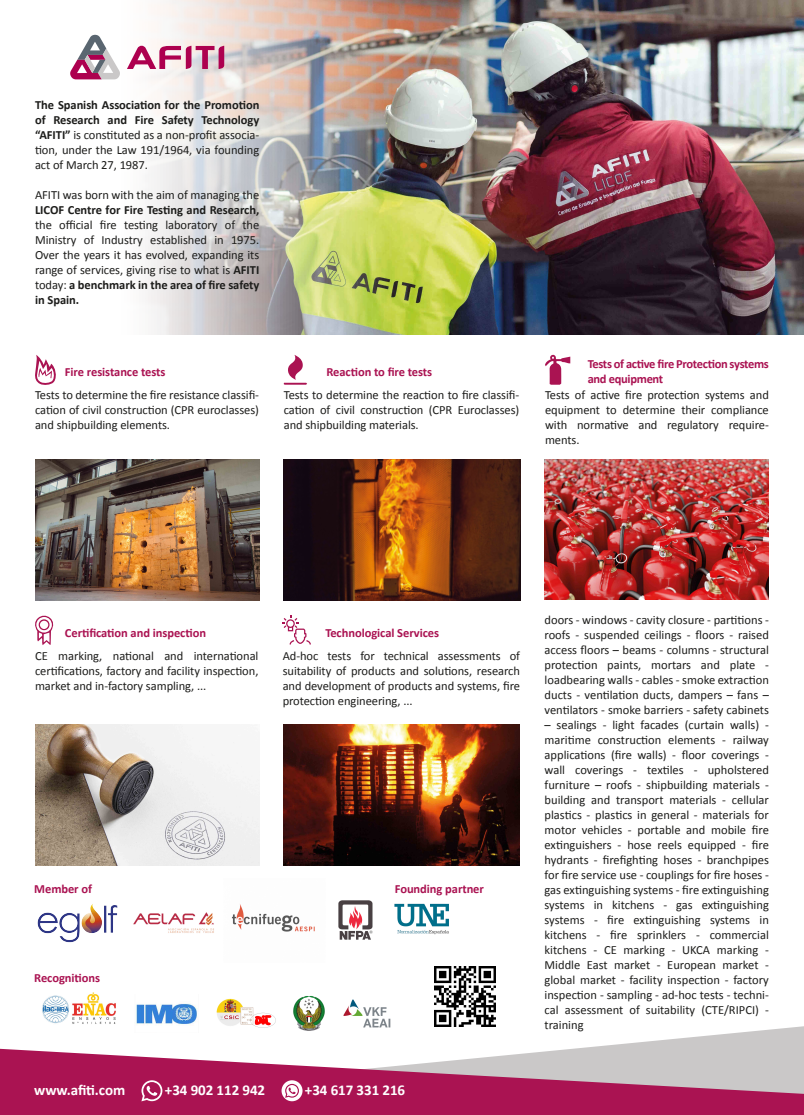
<style>
.page{position:relative;width:804px;height:1115px;background:#fff}
.page>*{position:absolute;margin:0;border:0;box-sizing:border-box;transform-origin:0 0}
.t1{font:700 15px "Calibri";letter-spacing:-.005em;color:#fff}
.t2{font:12.5px/15px "Calibri";letter-spacing:-.005em;color:#1d1d1b;text-align:justify}
.t3{font:700 12.5px "Calibri";letter-spacing:-.005em;color:#aa1352}
.t4{font:700 12.5px/15px "Calibri";letter-spacing:-.025em;color:#aa1352}
.t5{font:700 12.5px "Calibri";letter-spacing:-.005em;color:#1d1d1b}
.s1{font-weight:700}
</style>
<div class="page">
<img style="left:765px;top:0;width:39px;height:334px">
<img style="left:74px;top:0;width:691px;height:334px">
<svg style="left:35px;top:355px;width:21px;height:30px"></svg>
<svg style="left:283px;top:355px;width:24px;height:30px"></svg>
<svg style="left:35px;top:615px;width:19px;height:30px"></svg>
<svg style="left:283px;top:616px;width:28px;height:28px"></svg>
<svg style="left:545px;top:354px;width:25px;height:31px"></svg>
<img style="left:284px;top:459px;width:236px;height:141px">
<img style="left:35px;top:459px;width:224px;height:141px">
<img style="left:284px;top:725px;width:236px;height:140px">
<img style="left:35px;top:725px;width:224px;height:140px">
<img style="left:133px;top:912px;width:81px;height:21px">
<img style="left:37px;top:904px;width:81px;height:39px">
<img style="left:338px;top:900px;width:35px;height:40px">
<img style="left:231px;top:904px;width:84px;height:28px">
<img style="left:394px;top:903px;width:55px;height:32px">
<img style="left:293px;top:996px;width:32px;height:30px">
<img style="left:216px;top:998px;width:60px;height:30px">
<img style="left:42px;top:992px;width:74px;height:32px">
<img style="left:135px;top:1003px;width:62px;height:22px">
<img style="left:343px;top:999px;width:48px;height:27px">
<img style="left:435px;top:966px;width:60px;height:60px">
<svg style="left:298px;top:1026px;width:506px;height:23px"></svg>
<svg style="left:0;top:1049px;width:804px;height:66px;background:#ba5780"></svg>
<svg style="left:281px;top:1080px;width:21px;height:21px"></svg>
<svg style="left:141px;top:1080px;width:21px;height:21px"></svg>
<svg style="left:70px;top:35px;width:50px;height:44px"></svg>
<svg style="left:127px;top:46px;width:97px;height:23px"></svg>
<img style="left:544px;top:459px;width:224px;height:141px">
<p class="t2" style="left:35px;top:96px;width:226px"><span class="s1">The Spanish Association for the Promotion of Research and Fire Safety Technology “AFITI”</span> is constituted as a non-profit associa&shy;tion, under the Law 191/1964, via founding act of March 27, 1987.</p>
<p class="t2" style="left:35px;top:186px;width:226px">AFITI was born with the aim of managing the</p>
<p class="t5" style="left:35px;top:201px;width:226px">LICOF Centre for Fire Testing and Research,</p>
<p class="t2" style="left:35px;top:216px;width:226px">the official fire testing laboratory of the Ministry of Industry established in 1975.<br>Over the years it has evolved, expanding its range of services, giving rise to what is <span class="s1">AFITI </span>today: <span class="s1">a benchmark in the area of fire safety in Spain.</span></p>
<p class="t3" style="left:65px;top:363px;width:102px">Fire resistance tests</p>
<p class="t2" style="left:35px;top:387px;width:225px">Tests to determine the fire resistance classifi&shy;cation of civil construction (CPR euroclasses) and shipbuilding elements.</p>
<p class="t3" style="left:326px;top:363px;width:107px">Reaction to fire tests</p>
<p class="t2" style="left:284px;top:387px;width:237px">Tests to determine the reaction to fire classifi&shy;cation of civil construction (CPR Euroclasses) and shipbuilding materials.</p>
<p class="t4" style="left:587px;top:356px;width:183px">Tests of active fire Protection systems and equipment</p>
<p class="t2" style="left:545px;top:387px;width:225px">Tests of active fire protection systems and equipment to determine their compliance with normative and regulatory require&shy;ments.</p>
<p class="t3" style="left:65px;top:624px;width:143px">Certification and inspection</p>
<p class="t2" style="left:35px;top:648px;width:225px">CE marking, national and international certifications, factory and facility inspection, market and in-factory sampling, ...</p>
<p class="t3" style="left:325px;top:624px;width:115px">Technological Services</p>
<p class="t2" style="left:283px;top:648px;width:239px">Ad-hoc tests for technical assessments of suitability of products and solutions, research and development of products and systems, fire protection engineering, ...</p>
<p class="t3" style="left:34px;top:880px;width:59px">Member of</p>
<p class="t3" style="left:395px;top:880px;width:91px">Founding partner</p>
<p class="t3" style="left:34px;top:969px;width:67px">Recognitions</p>
<p class="t1" style="left:34px;top:1080px;width:92px">www.afiti.com</p>
<p class="t1" style="left:165px;top:1080px;width:102px">+34 902 112 942</p>
<p class="t1" style="left:305px;top:1080px;width:102px">+34 617 331 216</p>
<p class="t2" style="left:544px;top:612px;width:226px">doors - windows - cavity closure - partitions - roofs - suspended ceilings - floors - raised access floors – beams - columns - structural protection paints, mortars and plate - loadbearing walls - cables - smoke extraction ducts - ventilation ducts, dampers – fans – ventilators - smoke barriers - safety cabinets</p>
<p class="t2" style="left:544px;top:717px;width:226px">– sealings - light facades (curtain walls) - maritime construction elements - railway applications (fire walls) - floor coverings - wall coverings - textiles - upholstered furniture – roofs - shipbuilding materials - building and transport materials - cellular plastics - plastics in general - materials for motor vehicles - portable and mobile fire extinguishers - hose reels equipped - fire hydrants - firefighting hoses - branchpipes for fire service use - couplings for fire hoses - gas extinguishing systems - fire extinguishing systems in kitchens - gas extinguishing systems - fire extinguishing systems in kitchens - fire sprinklers - commercial kitchens - CE marking - UKCA marking - Middle East market - European market - global market - facility inspection - factory inspection - sampling - ad-hoc tests - techni&shy;cal assessment of suitability (CTE/RIPCI) - training</p>
</div>
